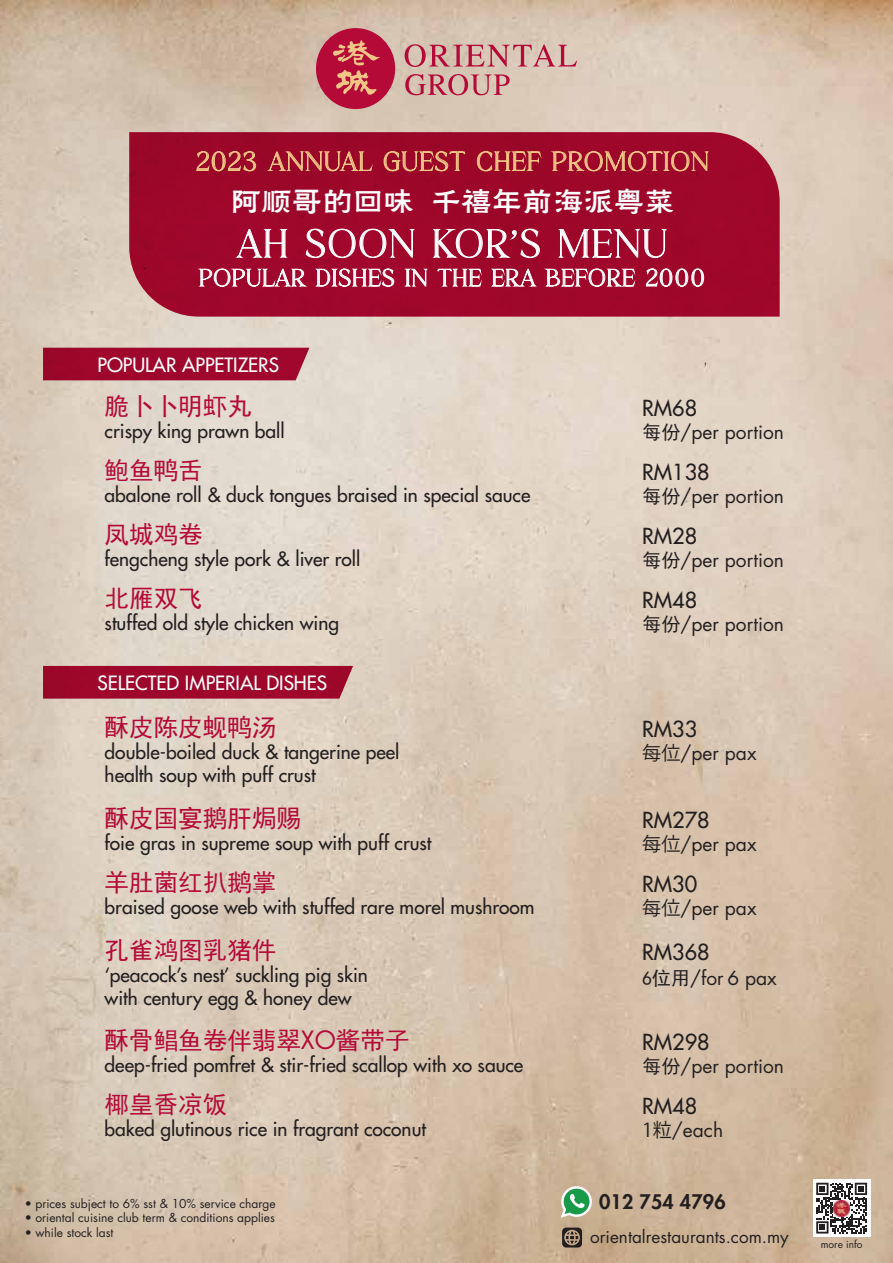
<style>
.page{position:relative;width:893px;height:1263px;background:#fff}
.page>*{position:absolute;margin:0;border:0;box-sizing:border-box;transform-origin:0 0}
.t1{font:39.6px "Cangste";letter-spacing:.05em;color:#fff}
.t2{font:30.45px "J Hua Li";color:#fff}
.t3{font:26.55px "Cangste";letter-spacing:.05em;color:#f1c586}
.t4{font:24.6px "Sim Hei";color:#b50938}
.t5{font:24px "Cangste";letter-spacing:.05em;color:#fff}
.t6{font:500 21.6px "Futura Std";color:#231f20}
.t7{font:800 19.5px "Futura Std";letter-spacing:.01em;color:#231f20}
.t8{font:500 19.2px/23px "Futura Std";color:#231f20}
.t9{font:19.2px "Futura Std";color:#231f20}
.t10{font:500 19.2px "Futura Std";color:#fff}
.t11{font:17.1px "Futura Std";color:#231f20}
.t12{font:12px "Futura Std";color:#231f20}
.t13{font:10.2px "Futura Std";color:#231f20}
.s1{font-family:"Futura Std"}
.s2{font-family:"Sim Hei"}
.s3{font-family:"Koz Go Pr 6 N"}
</style>
<div class="page">
<img style="left:0;top:0;width:893px;height:1263px">
<div style="left:813px;top:1179px;width:58px;height:58px;background:#fff"></div>
<svg style="left:816px;top:1183px;width:51px;height:50px"></svg>
<img style="left:834px;top:1200px;width:15px;height:16px">
<svg style="left:561px;top:1186px;width:31px;height:32px"></svg>
<svg style="left:562px;top:1227px;width:20px;height:20px"></svg>
<svg style="left:405px;top:44px;width:172px;height:23px;background:#ce9494"></svg>
<svg style="left:405px;top:74px;width:105px;height:21px;background:#cc8e8f"></svg>
<div style="left:316px;top:28px;width:79px;height:81px;background:#b50938;border-radius:50%"></div>
<svg style="left:333px;top:40px;width:47px;height:55px"></svg>
<div style="left:129px;top:132px;width:651px;height:185px;background:#9e072a"></div>
<svg style="left:235px;top:229px;width:53px;height:29px;background:#b13654"></svg>
<svg style="left:306px;top:229px;width:110px;height:29px;background:#b23453"></svg>
<svg style="left:432px;top:229px;width:108px;height:29px;background:#b03854"></svg>
<svg style="left:557px;top:228px;width:111px;height:30px;background:#b13754"></svg>
<svg style="left:196px;top:268px;width:112px;height:19px;background:#b84864"></svg>
<svg style="left:315px;top:268px;width:79px;height:19px;background:#bd556f"></svg>
<svg style="left:404px;top:269px;width:79px;height:18px"></svg>
<svg style="left:490px;top:268px;width:146px;height:19px;background:#ba5069"></svg>
<svg style="left:646px;top:268px;width:58px;height:19px"></svg>
<svg style="left:196px;top:151px;width:60px;height:20px"></svg>
<svg style="left:266px;top:151px;width:108px;height:20px;background:#b03640"></svg>
<svg style="left:384px;top:151px;width:85px;height:20px;background:#b23840"></svg>
<svg style="left:477px;top:150px;width:233px;height:21px;background:#b23640"></svg>
<div style="left:43px;top:348px;width:266px;height:32px;background:#9f072d"></div>
<div style="left:43px;top:666px;width:310px;height:33px;background:#9e072b"></div>
<h3 class="t3" style="left:196px;top:145px;width:515px">2023 ANNUAL GUEST CHEF PROMOTION</h3>
<h2 class="t2" style="left:231px;top:185px;width:446px">阿顺哥的回味 千禧年前海派粤菜</h2>
<h1 class="t1" style="left:237px;top:219px;width:431px">AH SOON KOR’S MENU</h1>
<p class="t5" style="left:199px;top:263px;width:507px">POPULAR DISHES IN THE ERA BEFORE 2000</p>
<p class="t10" style="left:98px;top:353px;width:183px">POPULAR APPETIZERS</p>
<p class="t4" style="left:105px;top:394px;width:149px">脆卜卜明虾丸</p>
<p class="t8" style="left:105px;top:419px;width:182px">crispy king prawn ball</p>
<p class="t4" style="left:105px;top:458px;width:100px">鲍鱼鸭舌</p>
<p class="t8" style="left:105px;top:483px;width:427px">abalone roll &amp; duck tongues braised in special sauce</p>
<p class="t4" style="left:105px;top:522px;width:100px">凤城鸡卷</p>
<p class="t8" style="left:105px;top:547px;width:257px">fengcheng style pork &amp; liver roll</p>
<p class="t4" style="left:105px;top:586px;width:100px">北雁双飞</p>
<p class="t8" style="left:105px;top:611px;width:236px">stuffed old style chicken wing</p>
<p class="t10" style="left:98px;top:671px;width:231px">SELECTED IMPERIAL DISHES</p>
<p class="t4" style="left:105px;top:715px;width:173px">酥皮陈皮蚬鸭汤</p>
<p class="t8" style="left:105px;top:740px;width:296px">double-boiled duck &amp; tangerine peel health soup with puff crust</p>
<p class="t4" style="left:105px;top:805px;width:198px">酥皮国宴鹅肝焗赐</p>
<p class="t8" style="left:105px;top:831px;width:328px">foie gras in supreme soup with puff crust</p>
<p class="t4" style="left:105px;top:869px;width:173px">羊肚菌红扒鹅掌</p>
<p class="t8" style="left:105px;top:895px;width:431px">braised goose web with stuffed rare morel mushroom</p>
<p class="t4" style="left:105px;top:938px;width:173px">孔雀鸿图乳猪件</p>
<p class="t8" style="left:105px;top:964px;width:265px">‘peacock’s nest’ suckling pig skin with century egg &amp; honey dew</p>
<p class="t4" style="left:105px;top:1027px;width:306px">酥骨鲳鱼卷伴翡翠<span class="s1">XO</span>酱带子</p>
<p class="t8" style="left:105px;top:1053px;width:420px">deep-fried pomfret &amp; stir-fried scallop with xo sauce</p>
<p class="t4" style="left:105px;top:1091px;width:124px">椰皇香凉饭</p>
<p class="t8" style="left:105px;top:1117px;width:323px">baked glutinous rice in fragrant coconut</p>
<p class="t12" style="left:25px;top:1196px;width:253px">• prices subject to 6% sst &amp; 10% service charge</p>
<p class="t12" style="left:25px;top:1210px;width:252px">• oriental cuisine club term &amp; conditions applies</p>
<p class="t12" style="left:25px;top:1225px;width:90px">• while stock last</p>
<p class="t6" style="left:642px;top:395px;width:57px">RM68</p>
<p class="t9" style="left:642px;top:420px;width:143px"><span class="s2">每份</span>/per portion</p>
<p class="t6" style="left:642px;top:459px;width:69px">RM138</p>
<p class="t9" style="left:642px;top:484px;width:143px"><span class="s2">每份</span>/per portion</p>
<p class="t6" style="left:642px;top:523px;width:57px">RM28</p>
<p class="t9" style="left:642px;top:548px;width:143px"><span class="s2">每份</span>/per portion</p>
<p class="t6" style="left:642px;top:587px;width:57px">RM48</p>
<p class="t9" style="left:642px;top:612px;width:143px"><span class="s2">每份</span>/per portion</p>
<p class="t6" style="left:642px;top:715px;width:57px">RM33</p>
<p class="t9" style="left:642px;top:741px;width:116px"><span class="s3">每位</span>/per pax</p>
<p class="t6" style="left:642px;top:806px;width:69px">RM278</p>
<p class="t9" style="left:642px;top:831px;width:116px"><span class="s3">每位</span>/per pax</p>
<p class="t6" style="left:642px;top:870px;width:57px">RM30</p>
<p class="t9" style="left:642px;top:896px;width:116px"><span class="s3">每位</span>/per pax</p>
<p class="t6" style="left:642px;top:939px;width:69px">RM368</p>
<p class="t9" style="left:642px;top:966px;width:136px"><span class="s2">6位用</span>/for 6 pax</p>
<p class="t6" style="left:642px;top:1028px;width:69px">RM298</p>
<p class="t9" style="left:642px;top:1054px;width:143px"><span class="s2">每份</span>/per portion</p>
<p class="t6" style="left:642px;top:1092px;width:57px">RM48</p>
<p class="t9" style="left:642px;top:1117px;width:82px"><span class="s3">1粒</span>/each</p>
<p class="t7" style="left:599px;top:1190px;width:128px">012 754 4796</p>
<p class="t11" style="left:590px;top:1226px;width:200px">orientalrestaurants.com.my</p>
<p class="t13" style="left:821px;top:1237px;width:43px">more info</p>
</div>
